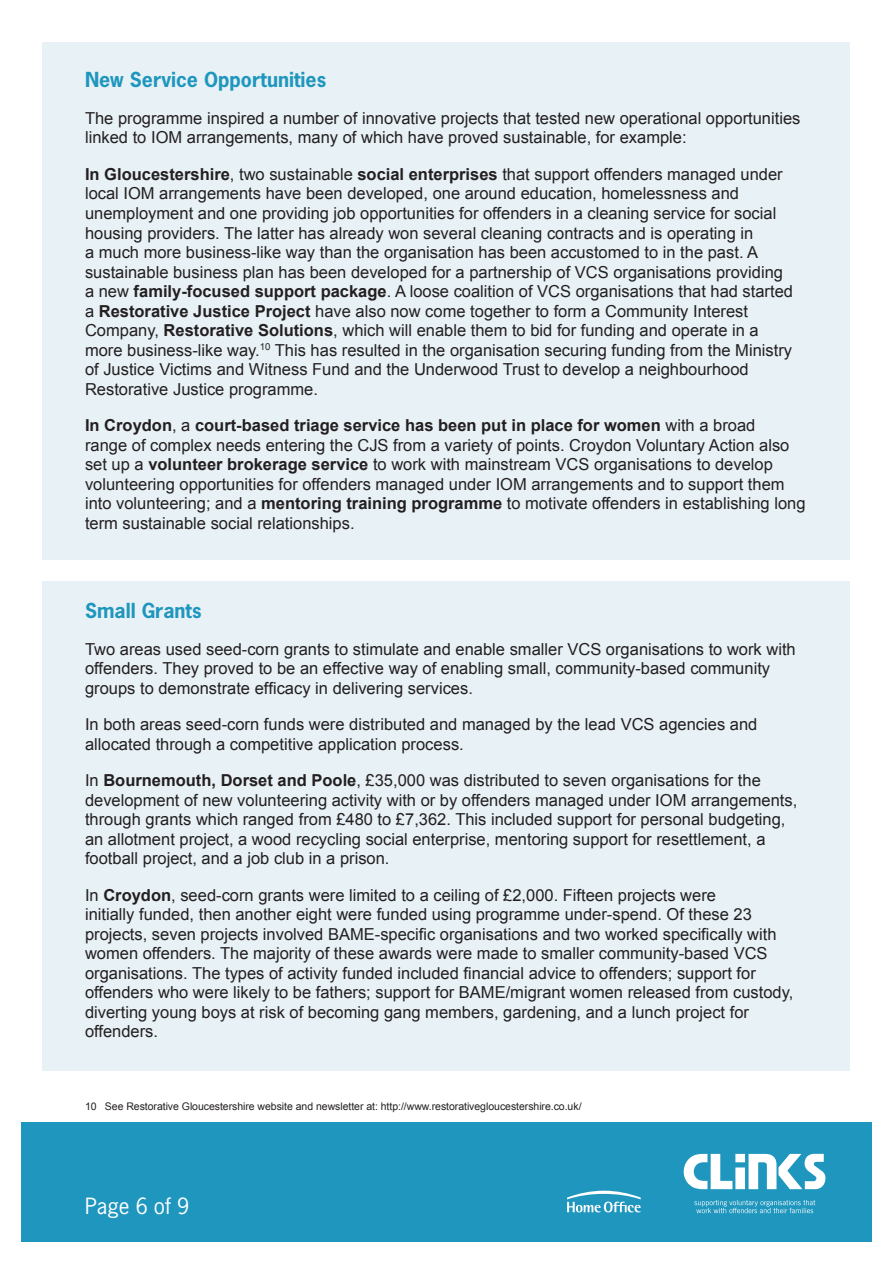
<style>
.page{position:relative;width:893px;height:1263px;background:#fff}
.page>*{position:absolute;margin:0;border:0;box-sizing:border-box;transform-origin:0 0}
.t1{font:21px "News Gothic Std";color:#fff}
.BOX_HEAD{font:700 19.5px "News Gothic Std";color:#1f96be}
.BODY{font:16.5px/19.5px "Arial";color:#231f20}
.FOOTNOTES{font:10.5px "Arial";letter-spacing:-.005em;color:#231f20}
.s1{font-weight:700}
</style>
<div class="page">
<div style="left:21px;top:1123px;width:851px;height:119px;background:#1f96be"></div>
<svg style="left:684px;top:1154px;width:142px;height:35px"></svg>
<svg style="left:694px;top:1200px;width:121px;height:13px"></svg>
<svg style="left:567px;top:1191px;width:74px;height:21px"></svg>
<div style="left:43px;top:43px;width:807px;height:517px;background:#e8f1f6"></div>
<div style="left:43px;top:581px;width:807px;height:489px;background:#e8f1f6"></div>
<p class="BOX_HEAD" style="left:85px;top:67px;width:243px">New Service Opportunities</p>
<p class="BODY" style="left:85px;top:109px;width:717px">The programme inspired a number of innovative projects that tested new operational opportunities linked to IOM arrangements, many of which have proved sustainable, for example:</p>
<p class="BODY" style="left:85px;top:165px;width:709px"><span class="s1">In Gloucestershire</span>, two sustainable <span class="s1">social enterprises</span> that support offenders managed under local IOM arrangements have been developed, one around education, homelessness and unemployment and one providing job opportunities for offenders in a cleaning service for social housing providers. The latter has already won several cleaning contracts and is operating in<br>a much more business-like way than the organisation has been accustomed to in the past. A sustainable business plan has been developed for a partnership of VCS organisations providing a new <span class="s1">family-focused support package</span>. A loose coalition of VCS organisations that had started a <span class="s1">Restorative Justice Project</span> have also now come together to form a Community Interest Company, <span class="s1">Restorative Solutions</span>, which will enable them to bid for funding and operate in a more business-like way.<sup>10</sup> This has resulted in the organisation securing funding from the Ministry of Justice Victims and Witness Fund and the Underwood Trust to develop a neighbourhood Restorative Justice programme.</p>
<p class="BODY" style="left:85px;top:416px;width:722px"><span class="s1">In Croydon</span>, a <span class="s1">court-based triage service has been put in place for women</span> with a broad<br>range of complex needs entering the CJS from a variety of points. Croydon Voluntary Action also set up a <span class="s1">volunteer brokerage service</span> to work with mainstream VCS organisations to develop volunteering opportunities for offenders managed under IOM arrangements and to support them into volunteering; and a <span class="s1">mentoring training programme</span> to motivate offenders in establishing long term sustainable social relationships.</p>
<p class="BOX_HEAD" style="left:85px;top:598px;width:118px">Small Grants</p>
<p class="BODY" style="left:85px;top:639px;width:712px">Two areas used seed-corn grants to stimulate and enable smaller VCS organisations to work with offenders. They proved to be an effective way of enabling small, community-based community groups to demonstrate efficacy in delivering services.</p>
<p class="BODY" style="left:85px;top:715px;width:674px">In both areas seed-corn funds were distributed and managed by the lead VCS agencies and allocated through a competitive application process.</p>
<p class="BODY" style="left:85px;top:771px;width:714px">In <span class="s1">Bournemouth, Dorset and Poole</span>, £35,000 was distributed to seven organisations for the development of new volunteering activity with or by offenders managed under IOM arrangements, through grants which ranged from £480 to £7,362. This included support for personal budgeting, an allotment project, a wood recycling social enterprise, mentoring support for resettlement, a football project, and a job club in a prison.</p>
<p class="BODY" style="left:85px;top:885px;width:710px">In <span class="s1">Croydon</span>, seed-corn grants were limited to a ceiling of £2,000. Fifteen projects were<br>initially funded, then another eight were funded using programme under-spend. Of these 23 projects, seven projects involved BAME-specific organisations and two worked specifically with women offenders. The majority of these awards were made to smaller community-based VCS organisations. The types of activity funded included financial advice to offenders; support for offenders who were likely to be fathers; support for BAME/migrant women released from custody, diverting young boys at risk of becoming gang members, gardening, and a lunch project for offenders.</p>
<p class="FOOTNOTES" style="left:85px;top:1099px;width:498px">10 See Restorative Gloucestershire website and newsletter at: http://www.restorativegloucestershire.co.uk/</p>
<p class="t1" style="left:85px;top:1192px;width:106px">Page 6 of 9</p>
</div>
